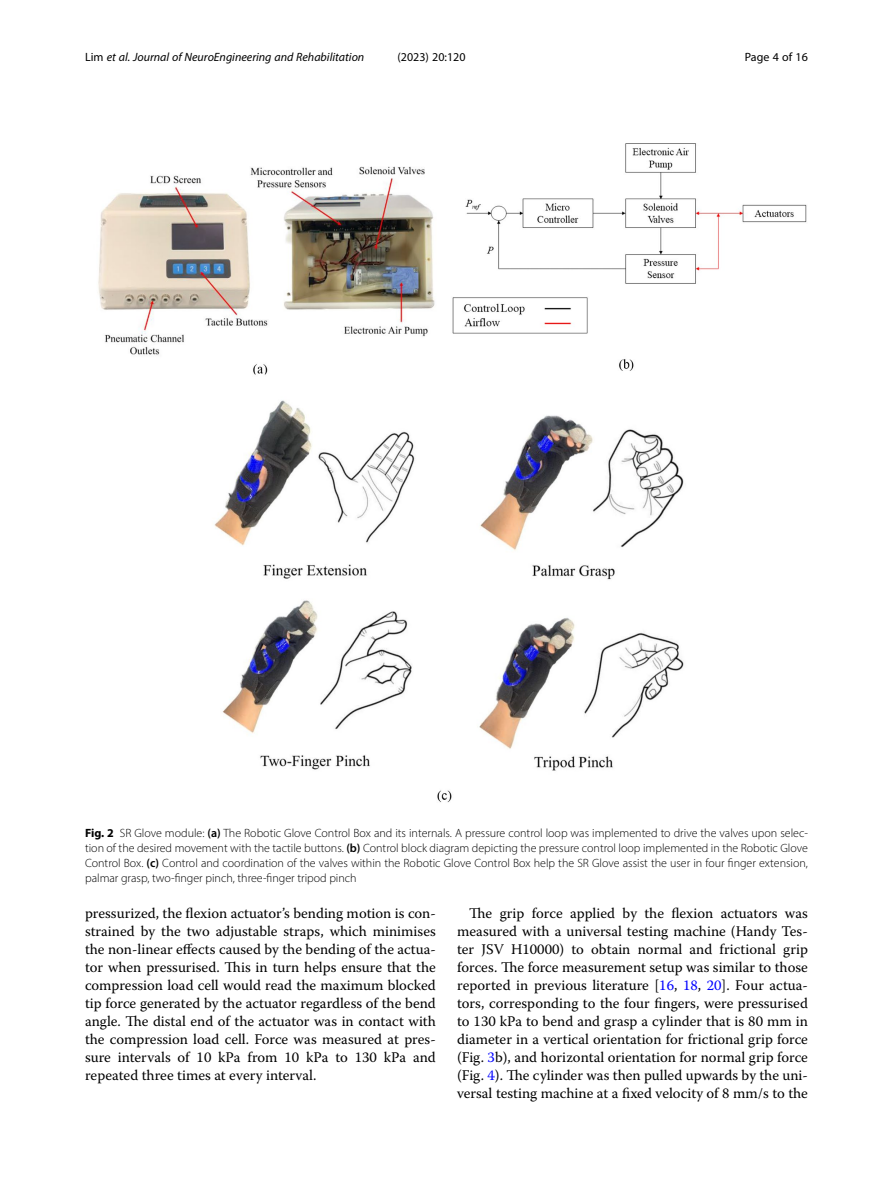
<style>
.page{position:relative;width:893px;height:1191px;background:#fff}
.page>*{position:absolute;margin:0;border:0;box-sizing:border-box;transform-origin:0 0}
.Body_Text_Indent{font:14.7px/18px "Warnock Pro";color:#000;text-align:justify}
.Figure_Caption{font:300 12px/15px "Myriad Pro";color:#000;text-align:justify}
.t1{font:italic 12px "Myriad Pro";color:#000}
.t2{font:12px "Myriad Pro";color:#000}
.s1{font-style:normal}
.s2{font-weight:700}
.s3{font-weight:600}
.s4{color:#00f}
</style>
<div class="page">
<img style="left:98px;top:143px;width:709px;height:659px">
<p class="t1" style="left:85px;top:50px;width:281px"><span class="s1">Lim</span> et al. Journal of NeuroEngineering and Rehabilitation</p>
<p class="t2" style="left:397px;top:50px;width:70px">(2023) 20:120</p>
<p class="t2" style="left:745px;top:50px;width:65px">Page 4 of 16</p>
<p class="Figure_Caption" style="left:85px;top:825px;width:724px"><span class="s2">Fig. 2</span> SR Glove module: <span class="s3">(a)</span> The Robotic Glove Control Box and its internals. A pressure control loop was implemented to drive the valves upon selec&shy;tion of the desired movement with the tactile buttons. <span class="s3">(b)</span> Control block diagram depicting the pressure control loop implemented in the Robotic Glove Control Box. <span class="s3">(c)</span> Control and coordination of the valves within the Robotic Glove Control Box help the SR Glove assist the user in four finger extension, palmar grasp, two-finger pinch, three-finger tripod pinch</p>
<p class="Body_Text_Indent" style="left:85px;top:904px;width:352px">pressurized, the flexion actuator’s bending motion is con&shy;strained by the two adjustable straps, which minimises the non-linear effects caused by the bending of the actua&shy;tor when pressurised. This in turn helps ensure that the compression load cell would read the maximum blocked tip force generated by the actuator regardless of the bend angle. The distal end of the actuator was in contact with the compression load cell. Force was measured at pres&shy;sure intervals of 10 kPa from 10 kPa to 130 kPa and repeated three times at every interval.</p>
<p class="Body_Text_Indent" style="left:457px;top:904px;width:352px;text-indent:12px">The grip force applied by the flexion actuators was measured with a universal testing machine (Handy Tes&shy;ter JSV H10000) to obtain normal and frictional grip forces. The force measurement setup was similar to those reported in previous literature [<span class="s4">16</span>, <span class="s4">18</span>, <span class="s4">20</span>]. Four actua&shy;tors, corresponding to the four fingers, were pressurised to 130 kPa to bend and grasp a cylinder that is 80 mm in diameter in a vertical orientation for frictional grip force (Fig. <span class="s4">3</span>b), and horizontal orientation for normal grip force (Fig. <span class="s4">4</span>). The cylinder was then pulled upwards by the uni&shy;versal testing machine at a fixed velocity of 8 mm/s to the</p>
</div>
